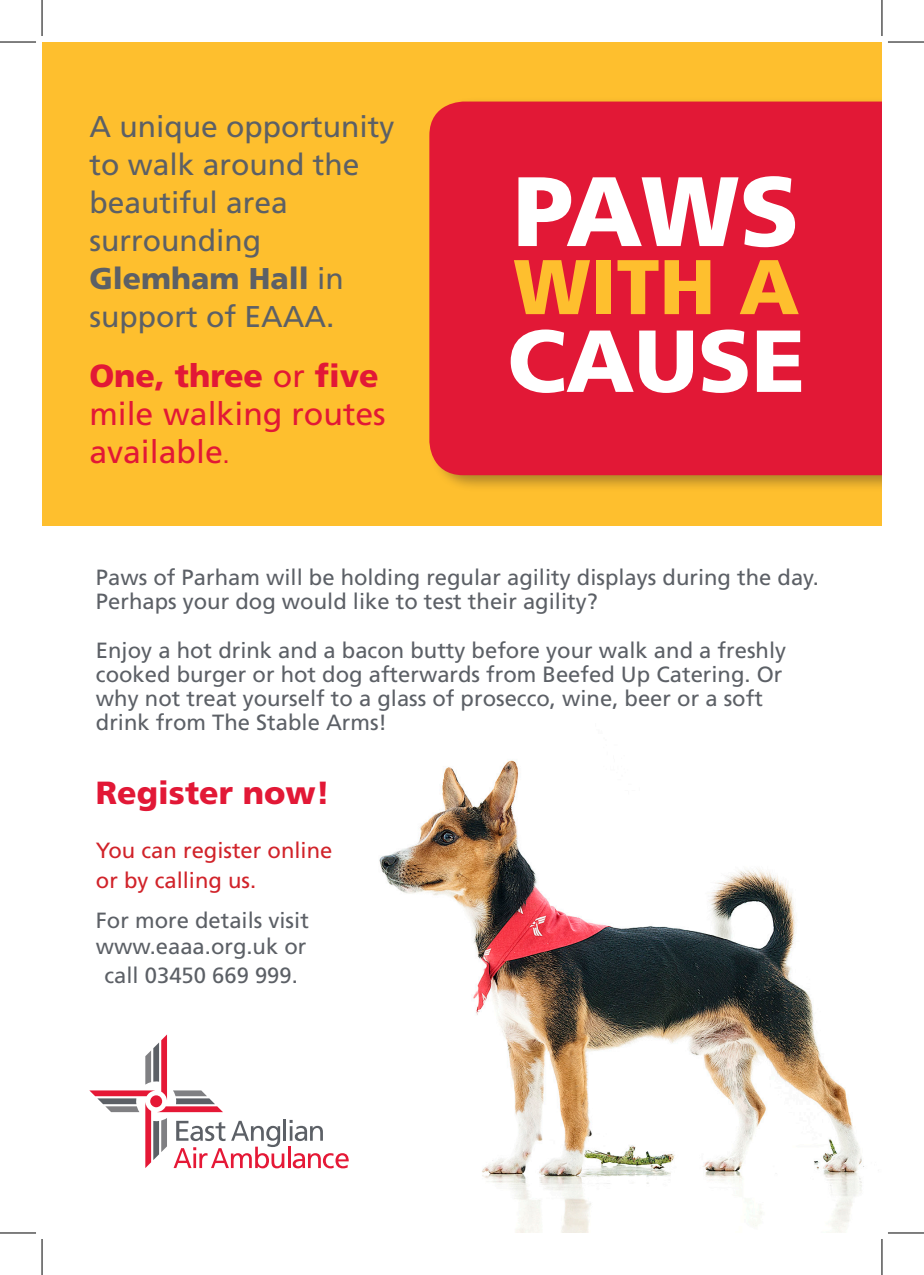
<style>
.page{position:relative;width:924px;height:1275px;background:#fff}
.page>*{position:absolute;margin:0;border:0;box-sizing:border-box;transform-origin:0 0}
.t1{font:900 98.4px "Frutiger";color:#fff}
.t2{font:900 87.8px "Frutiger";color:#fff}
.t3{font:900 77.4px "Frutiger";color:#febf2e}
.t4{font:32px/38px "Frutiger LT Std";color:#e21836}
.t5{font:900 32px "Frutiger";color:#e21836}
.t6{font:30px/38px "Frutiger LT Std";color:#5c6066}
.t7{font:900 30px "Frutiger";color:#5c6066}
.t8{font:22px/24px "Frutiger LT Std";color:#5c6066}
.t9{font:22px/30px "Frutiger LT Std";color:#d1232a}
.s1{font-family:"Frutiger LT Std";font-weight:400}
.s2{font-family:"Frutiger";font-weight:900}
.s3{font-size:24px}
</style>
<div class="page">
<div style="left:42px;top:42px;width:839px;height:483px;background:#febf2e"></div>
<img style="left:174px;top:760px;width:690px;height:473px">
<div style="left:427px;top:97px;width:454px;height:395px;background:#231f20;opacity:.36"></div>
<div style="left:429px;top:102px;width:452px;height:373px;background:#e21836"></div>
<svg style="left:89px;top:1034px;width:259px;height:134px"></svg>
<div style="left:150px;top:1095px;width:12px;height:12px;background:#e51836;border-radius:50%"></div>
<hr style="left:0;top:42px;width:36px;height:1px;background:#000">
<hr style="left:887px;top:42px;width:36px;height:1px;background:#000">
<hr style="left:0;top:1232px;width:36px;height:1px;background:#000">
<hr style="left:887px;top:1232px;width:36px;height:1px;background:#000">
<hr style="left:42px;top:0;width:1px;height:36px;background:#000">
<hr style="left:42px;top:1239px;width:1px;height:36px;background:#000">
<hr style="left:881px;top:0;width:1px;height:36px;background:#000">
<hr style="left:881px;top:1239px;width:1px;height:36px;background:#000">
<p class="t6" style="left:89px;top:107px;width:307px">A unique opportunity</p>
<p class="t6" style="left:89px;top:145px;width:272px">to walk around the beautiful area</p>
<p class="t6" style="left:89px;top:221px;width:173px">surrounding</p>
<p class="t7" style="left:89px;top:260px;width:256px">Glemham Hall <span class="s1">in</span></p>
<p class="t6" style="left:89px;top:297px;width:247px">support of EAAA.</p>
<p class="t4" style="left:89px;top:357px;width:298px"><span class="s2">One, three</span> or <span class="s2">five </span>mile walking routes available<span class="s3">.</span></p>
<p class="t1" style="left:513px;top:152px;width:288px">PAWS</p>
<p class="t3" style="left:513px;top:240px;width:287px">WITH A</p>
<p class="t2" style="left:507px;top:308px;width:299px">CAUSE</p>
<p class="t8" style="left:96px;top:566px;width:724px">Paws of Parham will be holding regular agility displays during the day.<br>Perhaps your dog would like to test their agility?</p>
<p class="t8" style="left:96px;top:638px;width:691px">Enjoy a hot drink and a bacon butty before your walk and a freshly cooked burger or hot dog afterwards from Beefed Up Catering. Or why not treat yourself to a glass of prosecco, wine, beer or a soft</p>
<p class="t8" style="left:96px;top:710px;width:292px">drink from The Stable Arms!</p>
<p class="t5" style="left:96px;top:773px;width:235px">Register now!</p>
<p class="t9" style="left:96px;top:835px;width:238px">You can register online or by calling us.</p>
<p class="t8" style="left:96px;top:907px;width:214px;line-height:26px">For more details visit www.eaaa.org.uk or</p>
<p class="t8" style="left:104px;top:963px;width:195px">call 03450 669 999.</p>
</div>
